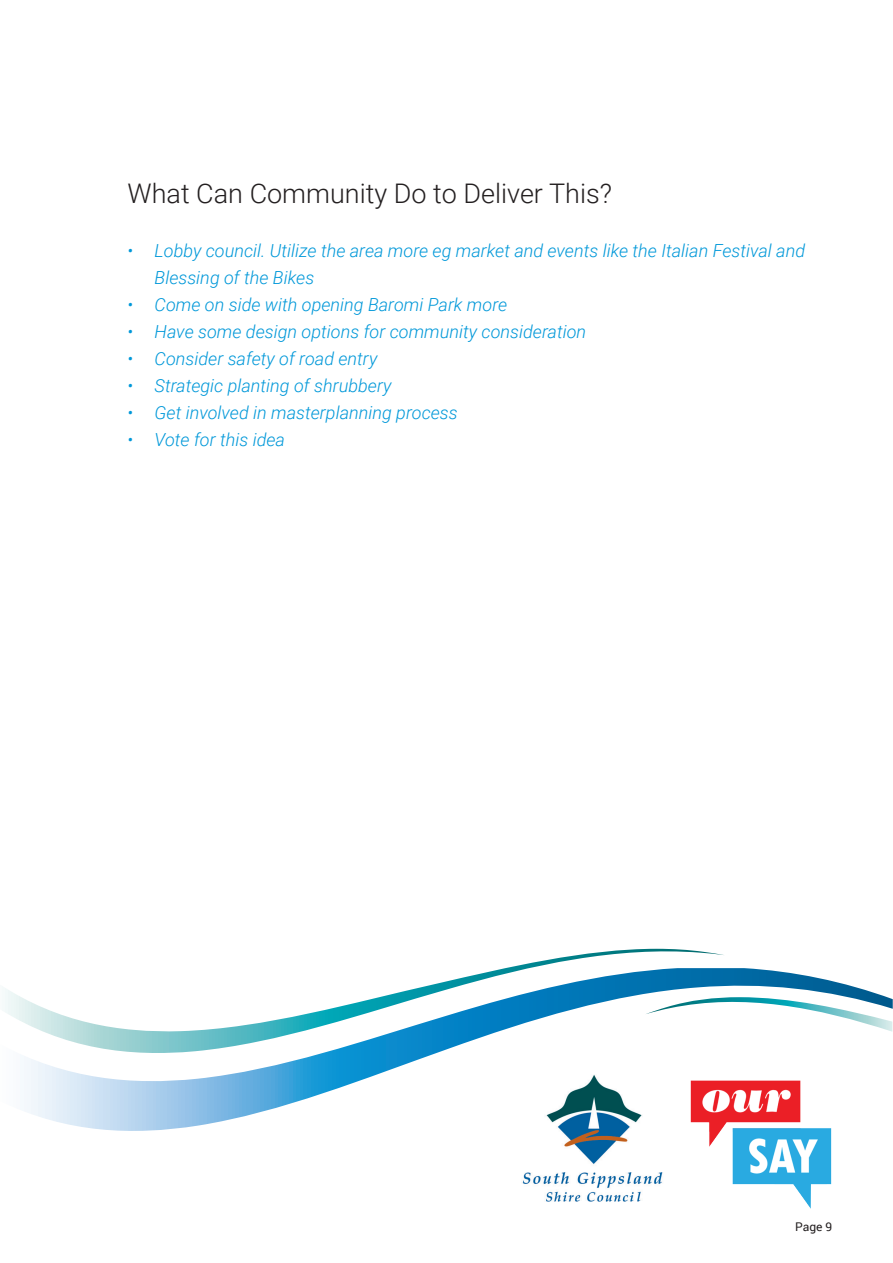
<style>
.page{position:relative;width:893px;height:1263px;background:#fff}
.page>*{position:absolute;margin:0;border:0;box-sizing:border-box;transform-origin:0 0}
.t1{font:300 27px "Roboto";color:#231f20}
.t2{font:italic 300 18px/27px "Roboto";color:#0098d9}
.t3{font:12px "Roboto";color:#231f20}
</style>
<div class="page">
<svg style="left:24px;top:968px;width:869px;height:163px"></svg>
<svg style="left:5px;top:948px;width:719px;height:109px"></svg>
<svg style="left:645px;top:993px;width:247px;height:38px"></svg>
<img style="left:522px;top:1074px;width:142px;height:128px">
<img style="left:671px;top:1080px;width:179px;height:129px">
<h1 class="t1" style="left:128px;top:174px;width:486px">What Can Community Do to Deliver This?</h1>
<p class="t2" style="left:155px;top:236px;width:652px;text-indent:-27px">• Lobby council. Utilize the area more eg market and events like the Italian Festival and<br>Blessing of the Bikes</p>
<p class="t2" style="left:128px;top:290px;width:381px">• Come on side with opening Baromi Park more</p>
<p class="t2" style="left:128px;top:317px;width:460px">• Have some design options for community consideration</p>
<p class="t2" style="left:128px;top:344px;width:251px">• Consider safety of road entry</p>
<p class="t2" style="left:128px;top:371px;width:265px">• Strategic planting of shrubbery</p>
<p class="t2" style="left:128px;top:398px;width:332px">• Get involved in masterplanning process</p>
<p class="t2" style="left:128px;top:425px;width:159px">• Vote for this idea</p>
<p class="t3" style="left:795px;top:1218px;width:39px">Page 9</p>
</div>
